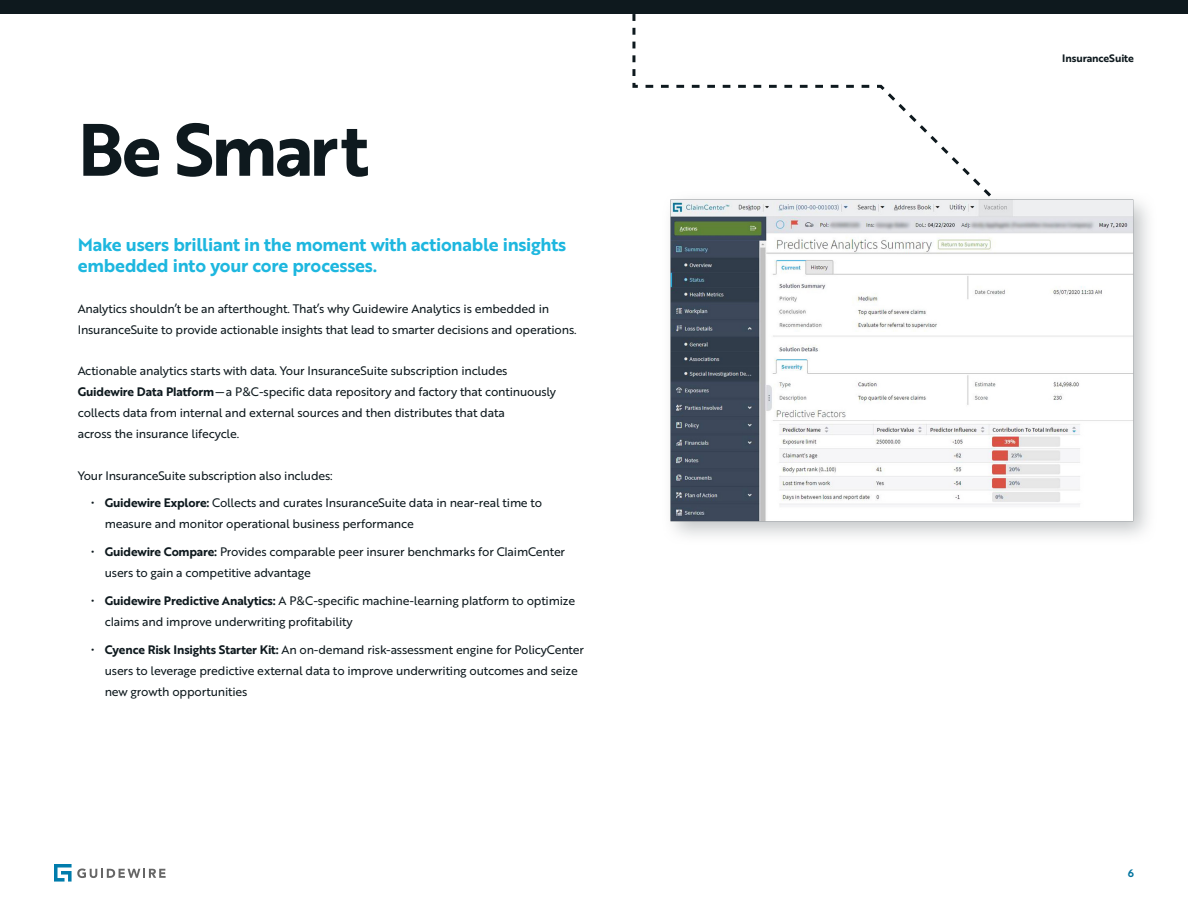
<style>
.page{position:relative;width:1188px;height:918px;background:#fff}
.page>*{position:absolute;margin:0;border:0;box-sizing:border-box;transform-origin:0 0}
.Intro_Paragraph{font:72px "Brother 1816 Bold";letter-spacing:-.035em;color:#0e191e}
.Intro_Paragraph-2{font:18px/21px "Brother 1816 Bold";letter-spacing:-.015em;color:#1eb7df}
.Intro_Paragraph-3{font:12px/21px "Brother 1816 Regular";letter-spacing:-.015em;color:#0e191e}
.t1{font:10.5px "Brother 1816 Bold";letter-spacing:-.01em;color:#0e191e}
.t2{font:10.5px "Brother 1816 Bold";color:#00739e}
.s1{font-family:"Brother 1816 Bold"}
</style>
<div class="page">
<svg style="left:632px;top:14px;width:356px;height:177px"></svg>
<img style="left:670px;top:191px;width:478px;height:345px">
<div style="left:0;top:0;width:1188px;height:14px;background:#0e191e"></div>
<svg style="left:54px;top:864px;width:112px;height:18px"></svg>
<p class="Intro_Paragraph" style="left:78px;top:95px;width:293px">Be Smart</p>
<p class="Intro_Paragraph-2" style="left:78px;top:233px;width:490px">Make users brilliant in the moment with actionable insights embedded into your core processes.</p>
<p class="Intro_Paragraph-3" style="left:78px;top:298px;width:500px">Analytics shouldn’t be an afterthought. That’s why Guidewire Analytics is embedded in<br>InsuranceSuite to provide actionable insights that lead to smarter decisions and operations.</p>
<p class="Intro_Paragraph-3" style="left:78px;top:360px;width:480px">Actionable analytics starts with data. Your InsuranceSuite subscription includes <span class="s1">Guidewire Data Platform</span>—a P&amp;C-specific data repository and factory that continuously collects data from internal and external sources and then distributes that data<br>across the insurance lifecycle.</p>
<p class="Intro_Paragraph-3" style="left:78px;top:464px;width:256px">Your InsuranceSuite subscription also includes:</p>
<p class="Intro_Paragraph-3" style="left:105px;top:492px;width:439px;text-indent:-13px">• <span class="s1">Guidewire Explore:</span> Collects and curates InsuranceSuite data in near-real time to measure and monitor operational business performance</p>
<p class="Intro_Paragraph-3" style="left:105px;top:541px;width:462px;text-indent:-13px">• <span class="s1">Guidewire Compare:</span> Provides comparable peer insurer benchmarks for ClaimCenter users to gain a competitive advantage</p>
<p class="Intro_Paragraph-3" style="left:105px;top:589px;width:472px;text-indent:-13px">• <span class="s1">Guidewire Predictive Analytics:</span> A P&amp;C-specific machine-learning platform to optimize claims and improve underwriting profitability</p>
<p class="Intro_Paragraph-3" style="left:105px;top:638px;width:481px;text-indent:-13px">• <span class="s1">Cyence Risk Insights Starter Kit:</span> An on-demand risk-assessment engine for PolicyCenter users to leverage predictive external data to improve underwriting outcomes and seize new growth opportunities</p>
<p class="t1" style="left:1062px;top:50px;width:73px">InsuranceSuite</p>
<p class="t2" style="left:1128px;top:865px;width:8px">6</p>
</div>
